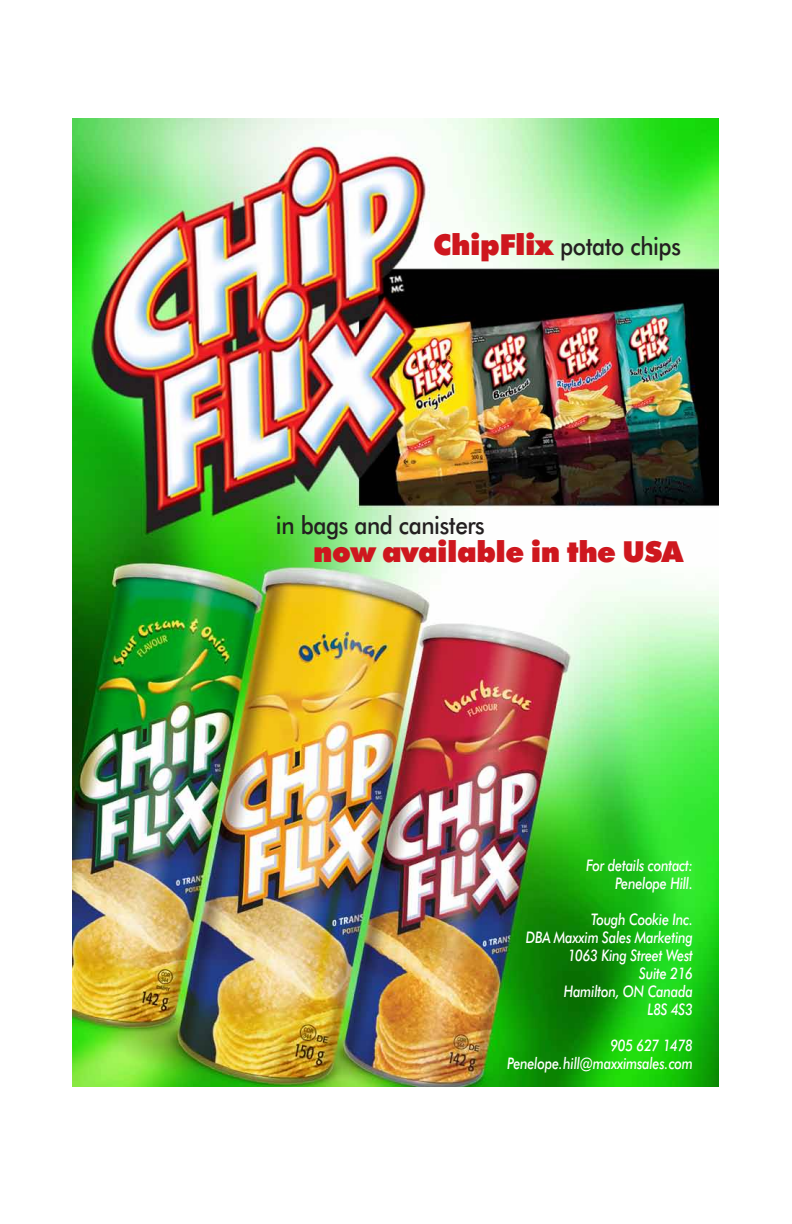
<style>
.page{position:relative;width:792px;height:1224px;background:#fff}
.page>*{position:absolute;margin:0;border:0;box-sizing:border-box;transform-origin:0 0}
.t1{font:900 29px "Futura BT";letter-spacing:-.02em;color:#ce171e}
.t2{font:500 25px "Futura BT";letter-spacing:-.02em;color:#231f20;scale:.9 1}
.t3{font:italic 500 16px/18px "Futura BT";letter-spacing:-.02em;color:#fff;text-align:right;scale:.82 1}
.s1{font-weight:900;font-size:29px;color:#ce171e}
</style>
<div class="page">
<img style="left:73px;top:118px;width:645px;height:969px">
<h2 class="t2" style="left:433px;top:231px;width:277px"><span class="s1">ChipFlix</span> potato chips</h2>
<h2 class="t2" style="left:276px;top:510px;width:234px">in bags and canisters</h2>
<h1 class="t1" style="left:313px;top:534px;width:372px">now available in the USA</h1>
<p class="t3" style="left:586px;top:856px;width:132px">For details contact:<br>Penelope Hill.</p>
<p class="t3" style="left:526px;top:910px;width:205px">Tough Cookie Inc.<br>DBA Maxxim Sales Marketing<br>1063 King Street West<br>Suite 216<br>Hamilton, ON Canada<br>L8S 4S3</p>
<p class="t3" style="left:507px;top:1036px;width:228px">905 627 1478<br>Penelope.hill@maxximsales.com</p>
</div>
